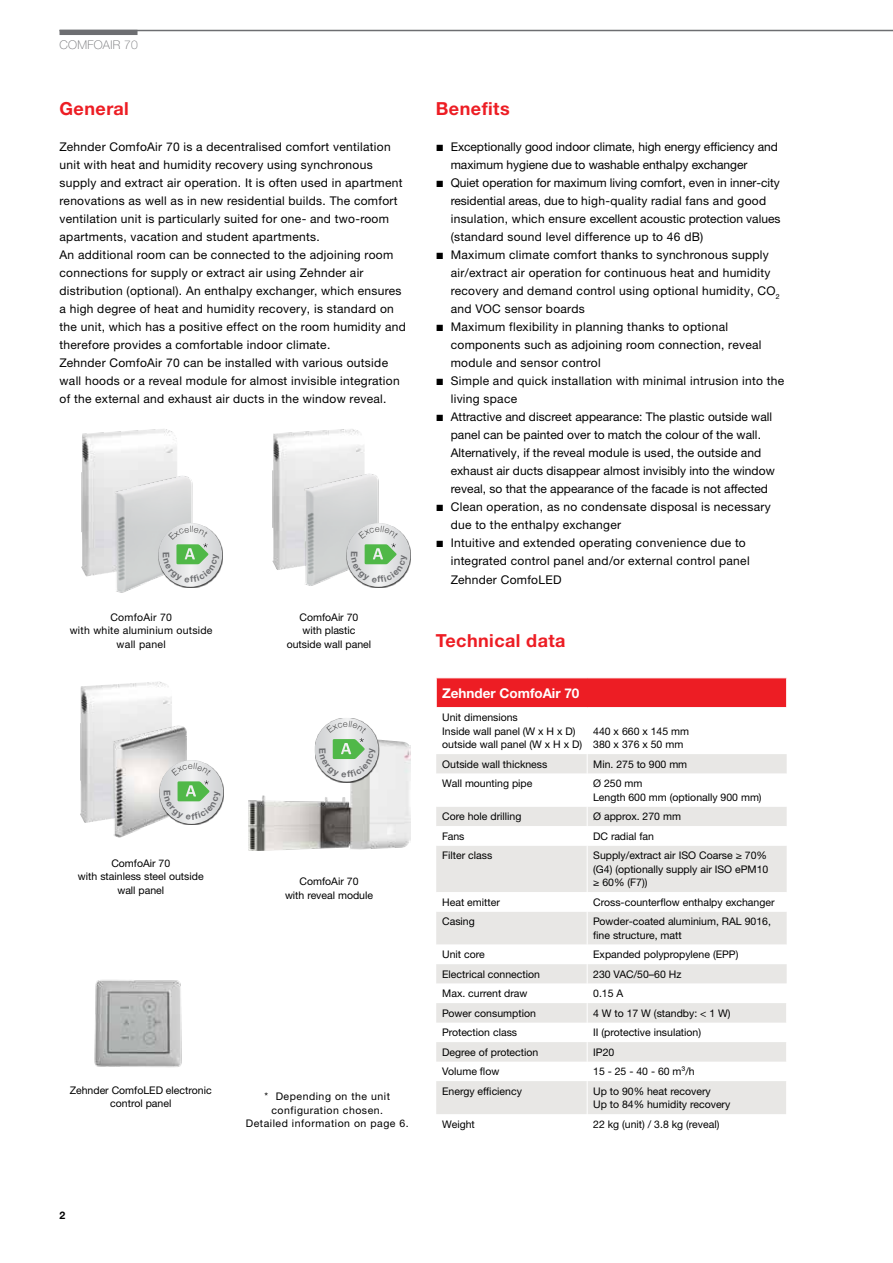
<style>
.page{position:relative;width:893px;height:1263px;background:#fff}
.page>*{position:absolute;margin:0;border:0;box-sizing:border-box;transform-origin:0 0}
.t1{font:700 18px "Helvetica Neue LTW1 G";letter-spacing:.025em;color:#ed1d24}
.t2{font:700 13.5px "Helvetica Neue LTW1 G";color:#fff}
.t3{font:12px/18px "Helvetica Neuefor Zehnder";letter-spacing:.025em;color:#000}
.t4{font:12px/18px "Helvetica Neuefor Zehnder";color:#000}
.t5{font:12px/18px "Helvetica Neuefor Zehnder";letter-spacing:.005em;color:#000}
.t6{font:100 12px "Helvetica Neue LTW1 G";letter-spacing:.025em;color:#6d6e71}
.t7{font:10.5px/13.5px "Helvetica Neuefor Zehnder";color:#000}
.t8{font:10.5px/13.5px "Helvetica Neuefor Zehnder";letter-spacing:.05em;color:#000;text-align:center}
.t9{font:10.5px/13.5px "Helvetica Neuefor Zehnder";letter-spacing:.025em;color:#000;text-align:center}
.t10{font:700 10.5px "Helvetica Neue LTW1 G";color:#000}
</style>
<div class="page">
<hr style="left:60px;top:30px;width:833px;height:1px;background:#6d6e71">
<div style="left:60px;top:30px;width:78px;height:5px;background:#6d6e71"></div>
<img style="left:81px;top:429px;width:96px;height:147px">
<img style="left:104px;top:474px;width:89px;height:119px">
<img style="left:272px;top:429px;width:93px;height:141px">
<img style="left:295px;top:472px;width:84px;height:114px">
<img style="left:80px;top:681px;width:92px;height:142px">
<img style="left:102px;top:724px;width:85px;height:114px">
<img style="left:94px;top:980px;width:88px;height:87px">
<img style="left:249px;top:739px;width:161px;height:111px">
<svg style="left:436px;top:807px;width:351px;height:138px;fill:#e8e7e5"></svg>
<svg style="left:587px;top:807px;width:1px;height:39px"></svg>
<hr style="left:587px;top:846px;width:1px;height:46px;background:#fff">
<svg style="left:587px;top:892px;width:1px;height:20px"></svg>
<hr style="left:587px;top:912px;width:1px;height:33px;background:#fff">
<svg style="left:436px;top:678px;width:351px;height:96px"></svg>
<hr style="left:436px;top:707px;width:151px;height:1px;background:#fff">
<hr style="left:587px;top:707px;width:200px;height:1px;background:#fff">
<svg style="left:436px;top:964px;width:351px;height:150px"></svg>
<hr style="left:587px;top:1081px;width:1px;height:33px;background:#fff">
<hr style="left:786px;top:1081px;width:1px;height:33px;background:#fff">
<div style="left:158px;top:523px;width:65px;height:65px;background:#000;opacity:.7"></div>
<svg style="left:158px;top:523px;width:64px;height:64px"></svg>
<div style="left:347px;top:523px;width:64px;height:65px;background:#000;opacity:.7"></div>
<svg style="left:347px;top:523px;width:63px;height:64px"></svg>
<div style="left:159px;top:760px;width:65px;height:65px;background:#000;opacity:.7"></div>
<svg style="left:159px;top:760px;width:64px;height:64px"></svg>
<div style="left:315px;top:718px;width:64px;height:64px;background:#000;opacity:.7"></div>
<svg style="left:315px;top:718px;width:63px;height:64px"></svg>
<svg style="left:163px;top:526px;width:56px;height:57px;background:#c8d9c9"></svg>
<svg style="left:351px;top:526px;width:57px;height:56px;background:#c8d9c9"></svg>
<svg style="left:164px;top:763px;width:56px;height:57px;background:#c8d9c9"></svg>
<svg style="left:319px;top:721px;width:57px;height:56px;background:#c9d9c9"></svg>
<p class="t6" style="left:60px;top:37px;width:80px">COMFOAIR 70</p>
<h1 class="t1" style="left:60px;top:97px;width:71px">General</h1>
<p class="t3" style="left:60px;top:138px;width:348px">Zehnder ComfoAir 70 is a decentralised comfort ventilation unit with heat and humidity recovery using synchronous supply and extract air operation. It is often used in apartment renovations as well as in new residential builds. The comfort ventilation unit is particularly suited for one- and two-room apartments, vacation and student apartments.<br>An additional room can be connected to the adjoining room connections for supply or extract air using Zehnder air distribution (optional). An enthalpy exchanger, which ensures a high degree of heat and humidity recovery, is standard on the unit, which has a positive effect on the room humidity and therefore provides a comfortable indoor climate.<br>Zehnder ComfoAir 70 can be installed with various outside wall hoods or a reveal module for almost invisible integration of the external and exhaust air ducts in the window reveal.</p>
<p class="t9" style="left:70px;top:610px;width:144px">ComfoAir 70<br>with white aluminium outside wall panel</p>
<p class="t7" style="left:287px;top:610px;width:86px;text-align:center">ComfoAir 70<br>with plastic outside wall panel</p>
<p class="t7" style="left:78px;top:856px;width:127px;text-align:center">ComfoAir 70<br>with stainless steel outside wall panel</p>
<p class="t7" style="left:285px;top:875px;width:90px;text-align:center">ComfoAir 70<br>with reveal module</p>
<p class="t7" style="left:70px;top:1083px;width:143px;text-align:center">Zehnder ComfoLED electronic control panel</p>
<p class="t8" style="left:246px;top:1089px;width:164px">* Depending on the unit configuration chosen.<br>Detailed information on page 6.</p>
<h1 class="t1" style="left:436px;top:97px;width:75px">Benefits</h1>
<p class="t4" style="left:451px;top:138px;width:329px;text-indent:-15px">■ Exceptionally good indoor climate, high energy efficiency and maximum hygiene due to washable enthalpy exchanger</p>
<p class="t4" style="left:451px;top:174px;width:331px;text-indent:-15px">■ Quiet operation for maximum living comfort, even in inner-city residential areas, due to high-quality radial fans and good insulation, which ensure excellent acoustic protection values (standard sound level difference up to 46 dB)</p>
<p class="t3" style="left:451px;top:246px;width:330px;text-indent:-15px">■ Maximum climate comfort thanks to synchronous supply air/extract air operation for continuous heat and humidity recovery and demand control using optional humidity, CO<sub>2 </sub>and VOC sensor boards</p>
<p class="t3" style="left:451px;top:318px;width:312px;text-indent:-15px">■ Maximum flexibility in planning thanks to optional components such as adjoining room connection, reveal module and sensor control</p>
<p class="t3" style="left:451px;top:372px;width:335px;text-indent:-15px">■ Simple and quick installation with minimal intrusion into the living space</p>
<p class="t5" style="left:451px;top:408px;width:326px;text-indent:-15px">■ Attractive and discreet appearance: The plastic outside wall panel can be painted over to match the colour of the wall.<br>Alternatively, if the reveal module is used, the outside and exhaust air ducts disappear almost invisibly into the window reveal, so that the appearance of the facade is not affected</p>
<p class="t3" style="left:451px;top:498px;width:322px;text-indent:-15px">■ Clean operation, as no condensate disposal is necessary due to the enthalpy exchanger</p>
<p class="t3" style="left:451px;top:534px;width:300px;text-indent:-15px">■ Intuitive and extended operating convenience due to integrated control panel and/or external control panel</p>
<p class="t3" style="left:451px;top:571px;width:112px">Zehnder ComfoLED</p>
<h1 class="t1" style="left:436px;top:630px;width:131px">Technical data</h1>
<p class="t2" style="left:442px;top:684px;width:139px">Zehnder ComfoAir 70</p>
<p class="t7" style="left:442px;top:710px;width:141px">Unit dimensions<br>Inside wall panel (W x H x D) outside wall panel (W x H x D)</p>
<p class="t7" style="left:593px;top:724px;width:97px">440 x 660 x 145 mm<br>380 x 376 x 50 mm</p>
<p class="t7" style="left:442px;top:757px;width:107px">Outside wall thickness</p>
<p class="t7" style="left:593px;top:757px;width:96px">Min. 275 to 900 mm</p>
<p class="t7" style="left:442px;top:776px;width:92px">Wall mounting pipe</p>
<p class="t7" style="left:593px;top:776px;width:170px">Ø 250 mm<br>Length 600 mm (optionally 900 mm)</p>
<p class="t7" style="left:442px;top:809px;width:81px">Core hole drilling</p>
<p class="t7" style="left:593px;top:809px;width:89px">Ø approx. 270 mm</p>
<p class="t7" style="left:442px;top:829px;width:24px">Fans</p>
<p class="t7" style="left:593px;top:829px;width:62px">DC radial fan</p>
<p class="t7" style="left:442px;top:848px;width:52px">Filter class</p>
<p class="t7" style="left:593px;top:848px;width:177px">Supply/extract air ISO Coarse ≥ 70% (G4) (optionally supply air ISO ePM10 ≥ 60% (F7))</p>
<p class="t7" style="left:442px;top:895px;width:59px">Heat emitter</p>
<p class="t7" style="left:593px;top:895px;width:183px">Cross-counterflow enthalpy exchanger</p>
<p class="t7" style="left:442px;top:914px;width:34px">Casing</p>
<p class="t7" style="left:593px;top:914px;width:179px">Powder-coated aluminium, RAL 9016, fine structure, matt</p>
<p class="t7" style="left:442px;top:947px;width:44px">Unit core</p>
<p class="t7" style="left:593px;top:947px;width:147px">Expanded polypropylene (EPP)</p>
<p class="t7" style="left:442px;top:967px;width:99px">Electrical connection</p>
<p class="t7" style="left:593px;top:967px;width:90px">230 VAC/50–60 Hz</p>
<p class="t7" style="left:442px;top:986px;width:87px">Max. current draw</p>
<p class="t7" style="left:593px;top:986px;width:32px">0.15 A</p>
<p class="t7" style="left:442px;top:1006px;width:95px">Power consumption</p>
<p class="t7" style="left:593px;top:1006px;width:139px">4 W to 17 W (standby: &lt; 1 W)</p>
<p class="t7" style="left:442px;top:1025px;width:76px">Protection class</p>
<p class="t7" style="left:593px;top:1025px;width:109px">II (protective insulation)</p>
<p class="t7" style="left:442px;top:1045px;width:98px">Degree of protection</p>
<p class="t7" style="left:593px;top:1045px;width:23px">IP20</p>
<p class="t7" style="left:442px;top:1064px;width:59px">Volume flow</p>
<p class="t7" style="left:593px;top:1064px;width:103px">15 - 25 - 40 - 60 m³/h</p>
<p class="t7" style="left:442px;top:1084px;width:81px">Energy efficiency</p>
<p class="t7" style="left:593px;top:1084px;width:139px">Up to 90% heat recovery<br>Up to 84% humidity recovery</p>
<p class="t7" style="left:442px;top:1117px;width:34px">Weight</p>
<p class="t7" style="left:593px;top:1117px;width:128px">22 kg (unit) / 3.8 kg (reveal)</p>
<p class="t10" style="left:60px;top:1209px;width:7px">2</p>
</div>
